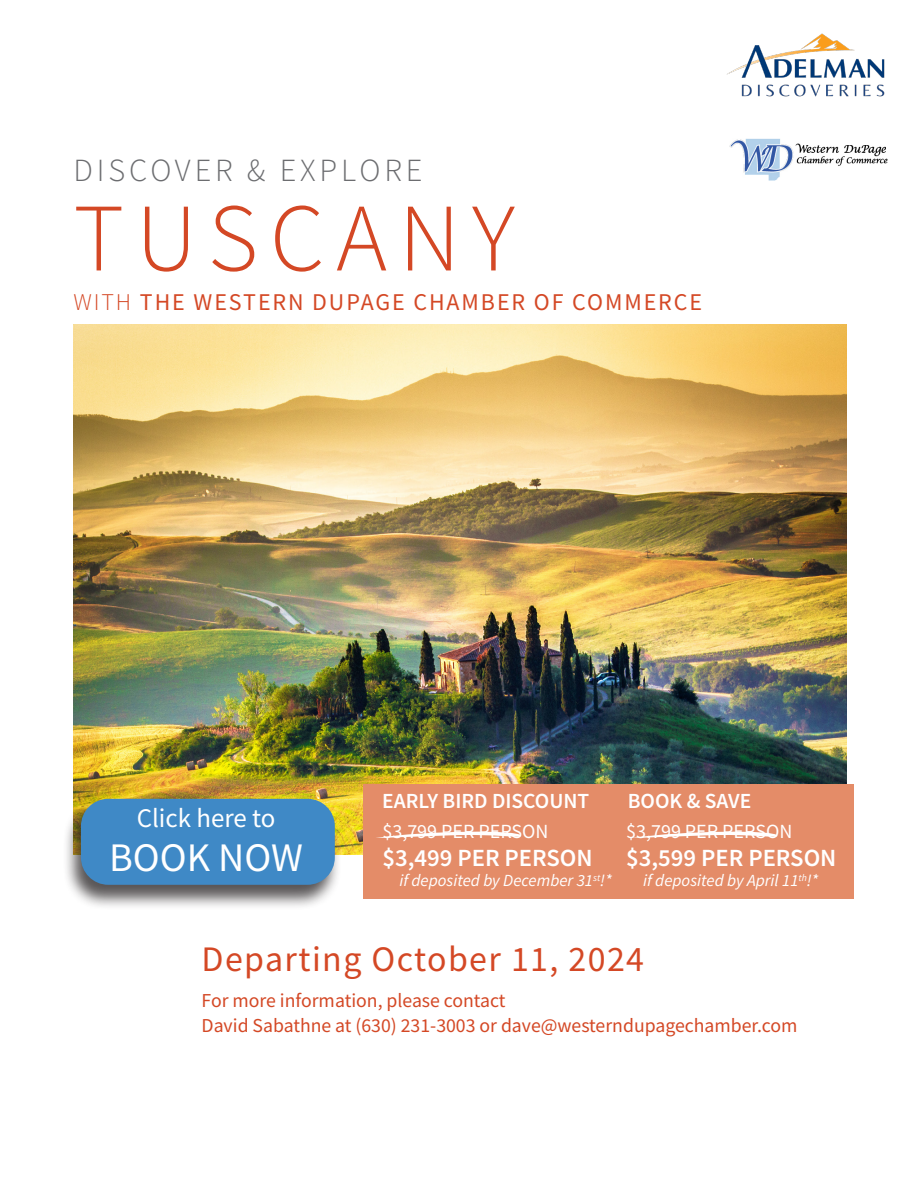
<style>
.page{position:relative;width:918px;height:1188px;background:#fff}
.page>*{position:absolute;margin:0;border:0;box-sizing:border-box;transform-origin:0 0}
.t1{font:300 96.75px "Source Sans Pro";letter-spacing:.12em;color:#d44825}
.Body{font:40.5px "Source Sans Pro";color:#fff}
.t2{font:35.85px "Source Sans Pro";letter-spacing:.04em;color:#d44825}
.t3{font:300 32.25px "Source Sans Pro";letter-spacing:.12em;color:#6c6d70}
.Body-2{font:26.85px "Source Sans Pro";color:#fff}
.t4{font:600 24.6px "Source Sans Pro";color:#fff}
.t5{font:24px "Source Sans Pro";letter-spacing:.08em;color:#d44825}
.t6{font:600 21.45px "Source Sans Pro";color:#fff}
.t7{font:20.1px "Source Sans Pro";color:#fff}
.t8{font:19.65px "Source Sans Pro";color:#d44825}
.t9{font:italic 16.95px "Source Sans Pro";color:#fff}
.s1{font-weight:300}
</style>
<div class="page">
<img style="left:73px;top:324px;width:774px;height:531px">
<img style="left:727px;top:33px;width:158px;height:64px">
<div style="left:363px;top:785px;width:490px;height:114px;background:#e48c68"></div>
<svg style="left:632px;top:831px;width:146px;height:7px"></svg>
<svg style="left:376px;top:831px;width:145px;height:7px"></svg>
<img style="left:730px;top:138px;width:158px;height:43px">
<div style="left:63px;top:799px;width:279px;height:111px;background:#231f20;opacity:.75"></div>
<div style="left:81px;top:799px;width:254px;height:86px;background:#3f89c6;border-radius:27px"></div>
<p class="t3" style="left:73px;top:151px;width:351px">DISCOVER &amp; EXPLORE</p>
<p class="t1" style="left:73px;top:179px;width:443px">TUSCANY</p>
<p class="t5" style="left:73px;top:287px;width:630px"><span class="s1">WITH</span> THE WESTERN DUPAGE CHAMBER OF COMMERCE</p>
<p class="Body-2" style="left:137px;top:801px;width:140px">Click here to</p>
<p class="Body" style="left:109px;top:832px;width:195px">BOOK NOW</p>
<p class="t6" style="left:382px;top:787px;width:209px">EARLY BIRD DISCOUNT</p>
<p class="t6" style="left:628px;top:787px;width:125px">BOOK &amp; SAVE</p>
<p class="t7" style="left:382px;top:819px;width:168px">$3,799 PER PERSON</p>
<p class="t4" style="left:382px;top:842px;width:212px">$3,499 PER PERSON</p>
<p class="t9" style="left:399px;top:870px;width:214px">if deposited by December 31<sup>st</sup>!*</p>
<p class="t7" style="left:626px;top:819px;width:168px">$3,799 PER PERSON</p>
<p class="t4" style="left:626px;top:842px;width:212px">$3,599 PER PERSON</p>
<p class="t9" style="left:643px;top:870px;width:177px">if deposited by April 11<sup>th</sup>!*</p>
<p class="t2" style="left:202px;top:936px;width:444px">Departing October 11, 2024</p>
<p class="t8" style="left:202px;top:987px;width:306px">For more information, please contact</p>
<p class="t8" style="left:202px;top:1013px;width:597px">David Sabathne at (630) 231-3003 or dave@westerndupagechamber.com</p>
</div>
